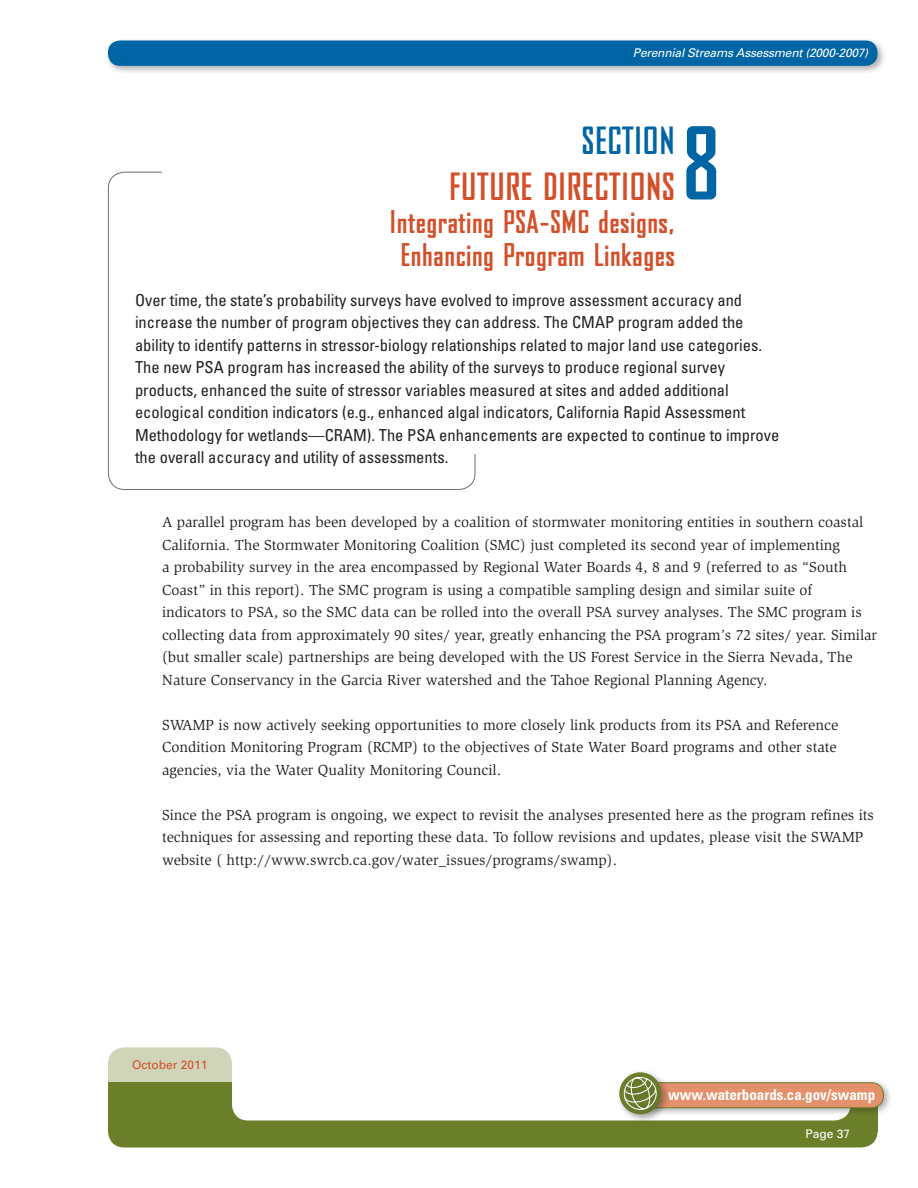
<style>
.page{position:relative;width:918px;height:1188px;background:#fff}
.page>*{position:absolute;margin:0;border:0;box-sizing:border-box;transform-origin:0 0}
.t1{font:700 96px "Bureau Agency";color:#0065a4}
.t2{font:700 36px/45.8px "Bureau Agency";letter-spacing:.02em;color:#d34f29;text-align:right}
.t3{font:700 30px/33px "Bureau Agency";letter-spacing:.02em;color:#d34f29;text-align:center}
.t4{font:condensed 16.5px/22.5px "Univers";color:#231f20}
.t5{font:15px/22.5px "Slimbach";color:#231f20}
.t6{font:700 condensed 15px "Univers";color:#fff}
.t7{font:italic 12px "Univers";letter-spacing:-.02em;color:#fff}
.t8{font:12px "Univers";color:#d34f29}
.t9{font:12px "Univers";color:#fff}
.s1{color:#0065a4}
</style>
<div class="page">
<div style="left:108px;top:1047px;width:124px;height:54px;background:#d0d5b9;border-radius:16px"></div>
<div style="left:105px;top:37px;width:781px;height:37px;background:#231f20;opacity:.35"></div>
<div style="left:108px;top:41px;width:770px;height:25px;background:#0065a4;border-radius:12px"></div>
<div style="left:108px;top:1082px;width:770px;height:65px;background:#6b7f2a;border-radius:16px"></div>
<div style="left:232px;top:1042px;width:618px;height:78px;background:#fff;border-radius:16px"></div>
<div style="left:108px;top:1082px;width:124px;height:41px;background:#6b7f2a"></div>
<div style="left:637px;top:1079px;width:255px;height:38px;background:#231f20;opacity:.35"></div>
<div style="left:641px;top:1083px;width:243px;height:25px;background:#e3906b;border-radius:12px"></div>
<div style="left:640px;top:1082px;width:244px;height:26px;border:1px solid #6b7f2a;border-radius:12px"></div>
<div style="left:616px;top:1069px;width:54px;height:54px;background:#231f20;opacity:.35"></div>
<div style="left:619px;top:1073px;width:49px;height:48px;background:#231f20;opacity:.35"></div>
<svg style="left:624px;top:1076px;width:33px;height:34px"></svg>
<p class="t7" style="left:633px;top:46px;width:237px">Perennial Streams Assessment (2000-2007)</p>
<h2 class="t2" style="left:449px;top:118px;width:227px"><span class="s1">SECTION<br></span>FUTURE DIRECTIONS</h2>
<h2 class="t1" style="left:682px;top:111px;width:40px">8</h2>
<p class="t3" style="left:390px;top:205px;width:286px">Integrating PSA-SMC designs,<br>Enhancing Program Linkages</p>
<p class="t4" style="left:135px;top:288px;width:646px">Over time, the state’s probability surveys have evolved to improve assessment accuracy and increase the number of program objectives they can address. The CMAP program added the ability to identify patterns in stressor-biology relationships related to major land use categories.<br>The new PSA program has increased the ability of the surveys to produce regional survey products, enhanced the suite of stressor variables measured at sites and added additional ecological condition indicators (e.g., enhanced algal indicators, California Rapid Assessment Methodology for wetlands—CRAM). The PSA enhancements are expected to continue to improve the overall accuracy and utility of assessments.</p>
<p class="t5" style="left:162px;top:511px;width:717px">A parallel program has been developed by a coalition of stormwater monitoring entities in southern coastal California. The Stormwater Monitoring Coalition (SMC) just completed its second year of implementing<br>a probability survey in the area encompassed by Regional Water Boards 4, 8 and 9 (referred to as “South Coast” in this report). The SMC program is using a compatible sampling design and similar suite of indicators to PSA, so the SMC data can be rolled into the overall PSA survey analyses. The SMC program is collecting data from approximately 90 sites/ year, greatly enhancing the PSA program’s 72 sites/ year. Similar (but smaller scale) partnerships are being developed with the US Forest Service in the Sierra Nevada, The Nature Conservancy in the Garcia River watershed and the Tahoe Regional Planning Agency.</p>
<p class="t5" style="left:162px;top:714px;width:678px;text-align:justify">SWAMP is now actively seeking opportunities to more closely link products from its PSA and Reference Condition Monitoring Program (RCMP) to the objectives of State Water Board programs and other state agencies, via the Water Quality Monitoring Council.</p>
<p class="t5" style="left:162px;top:804px;width:714px">Since the PSA program is ongoing, we expect to revisit the analyses presented here as the program refines its techniques for assessing and reporting these data. To follow revisions and updates, please visit the SWAMP website ( http://www.swrcb.ca.gov/water_issues/programs/swamp).</p>
<p class="t8" style="left:132px;top:1057px;width:77px">October 2011</p>
<p class="t6" style="left:668px;top:1085px;width:208px">www.waterboards.ca.gov/swamp</p>
<p class="t9" style="left:805px;top:1127px;width:46px">Page 37</p>
</div>
